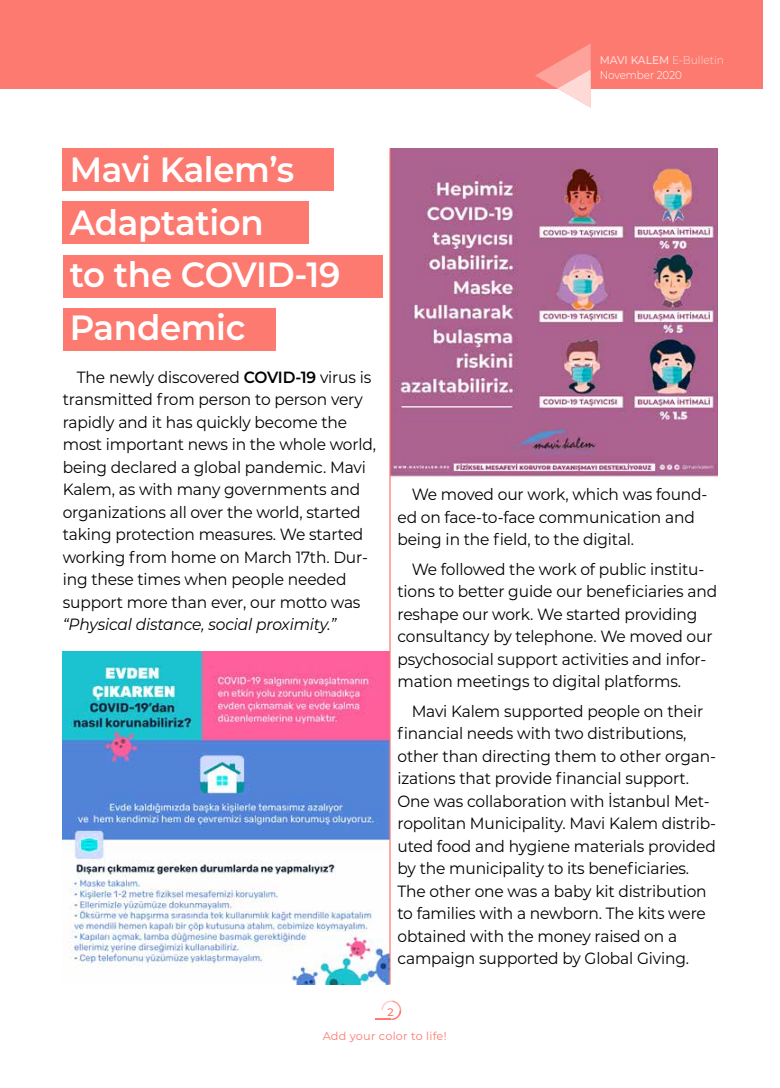
<style>
.page{position:relative;width:780px;height:1088px;background:#fff}
.page>*{position:absolute;margin:0;border:0;box-sizing:border-box;transform-origin:0 0}
.t1{font:600 35px/52.5px "Montserrat";letter-spacing:-.01em;color:#fff}
.t2{font:16.25px/22.5px "Montserrat";letter-spacing:-.01em;color:#000;scale:.95 1}
.t3{font:italic 16.25px "Montserrat";letter-spacing:-.01em;color:#000;scale:.95 1}
.t4{font:300 11.25px "Montserrat";color:#fedad7;scale:.94 1}
.t5{font:11.25px "Montserrat";letter-spacing:.02em;color:#fd7a70}
.t6{font:300 11.25px "Montserrat";color:#fff;scale:.92 1}
.t7{font:500 10.88px "Montserrat";color:#fd7a70}
.s1{font-weight:500}
.s2{font-weight:600}
</style>
<div class="page">
<div style="left:0;top:0;width:762px;height:89px;background:#fd7a70"></div>
<div style="left:63px;top:148px;width:271px;height:42px;background:#fd7a70"></div>
<div style="left:63px;top:202px;width:246px;height:42px;background:#fd7a70"></div>
<div style="left:63px;top:255px;width:319px;height:42px;background:#fd7a70"></div>
<div style="left:63px;top:309px;width:212px;height:42px;background:#fd7a70"></div>
<svg style="left:375px;top:1000px;width:26px;height:20px"></svg>
<svg style="left:535px;top:44px;width:55px;height:63px"></svg>
<img style="left:63px;top:651px;width:326px;height:333px">
<img style="left:390px;top:148px;width:327px;height:332px">
<hr style="left:389px;top:148px;width:1px;height:836px;background:#fd7a70">
<p class="t4" style="left:599px;top:53px;width:134px"><span class="s1">MAVI KALEM</span> E-Bulletin</p>
<p class="t6" style="left:599px;top:68px;width:91px">November 2020</p>
<h1 class="t1" style="left:70px;top:142px;width:272px">Mavi Kalem’s<br>Adaptation<br>to the COVID-19<br>Pandemic</h1>
<p class="t2" style="left:63px;top:365px;width:331px;text-indent:14px">The newly discovered <span class="s2">COVID-19</span> virus is transmitted from person to person very rapidly and it has quickly become the most important news in the whole world, being declared a global pandemic. Mavi Kalem, as with many governments and organizations all over the world, started taking protection measures. We started working from home on March 17th. Dur&shy;ing these times when people needed support more than ever, our motto was</p>
<p class="t3" style="left:63px;top:613px;width:289px">“Physical distance, social proximity.”</p>
<p class="t2" style="left:397px;top:482px;width:328px;text-indent:14px">We moved our work, which was found&shy;ed on face-to-face communication and being in the field, to the digital.</p>
<p class="t2" style="left:397px;top:557px;width:338px;text-indent:14px">We followed the work of public institu&shy;tions to better guide our beneficiaries and reshape our work. We started providing consultancy by telephone. We moved our psychosocial support activities and infor&shy;mation meetings to digital platforms.</p>
<p class="t2" style="left:397px;top:699px;width:337px;text-indent:14px">Mavi Kalem supported people on their financial needs with two distributions, other than directing them to other organ&shy;izations that provide financial support.<br>One was collaboration with İstanbul Met&shy;ropolitan Municipality. Mavi Kalem distrib&shy;uted food and hygiene materials provided by the municipality to its beneficiaries.<br>The other one was a baby kit distribution to families with a newborn. The kits were obtained with the money raised on a campaign supported by Global Giving.</p>
<p class="t7" style="left:387px;top:1004px;width:8px">2</p>
<p class="t5" style="left:322px;top:1028px;width:125px">Add your color to life!</p>
</div>
